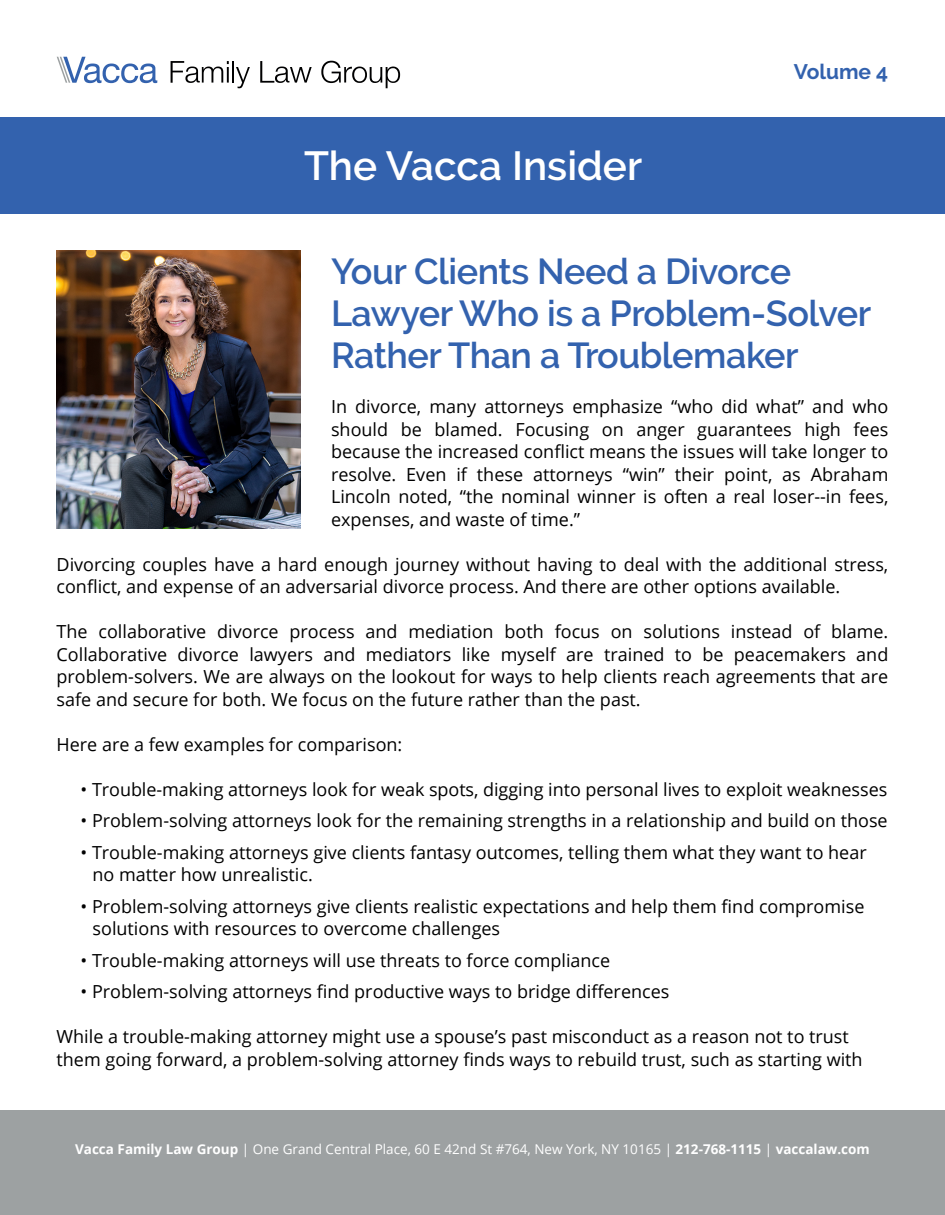
<style>
.page{position:relative;width:945px;height:1215px;background:#fff}
.page>*{position:absolute;margin:0;border:0;box-sizing:border-box;transform-origin:0 0}
.t1{font:600 40.5px "Raleway";color:#fff}
.t2{font:600 36px/42px "Raleway";letter-spacing:-.015em;color:#3362ae}
.t3{font:700 21px "Raleway";color:#3362ae}
.t4{font:18px/22.5px "Open Sans";color:#000001}
.t5{font:13.5px "Open Sans";color:#fff}
.s1{font-weight:700}
</style>
<div class="page">
<div style="left:0;top:117px;width:945px;height:97px;background:#3362ae"></div>
<svg style="left:171px;top:61px;width:58px;height:22px"></svg>
<hr style="left:232px;top:61px;width:2px;height:22px;background:#000001">
<svg style="left:236px;top:67px;width:14px;height:21px"></svg>
<svg style="left:260px;top:61px;width:52px;height:22px"></svg>
<svg style="left:321px;top:61px;width:79px;height:27px"></svg>
<svg style="left:57px;top:57px;width:100px;height:26px"></svg>
<div style="left:0;top:1110px;width:945px;height:105px;background:#9da1a2"></div>
<img style="left:57px;top:251px;width:244px;height:277px">
<h1 class="t1" style="left:304px;top:142px;width:340px">The Vacca Insider</h1>
<p class="t3" style="left:794px;top:60px;width:96px">Volume 4</p>
<h2 class="t2" style="left:331px;top:251px;width:542px">Your Clients Need a Divorce<br>Lawyer Who is a Problem-Solver<br>Rather Than a Troublemaker</h2>
<p class="t4" style="left:331px;top:395px;width:559px;text-align:justify">In divorce, many attorneys emphasize “who did what” and who should be blamed. Focusing on anger guarantees high fees because the increased conflict means the issues will take longer to resolve. Even if these attorneys “win” their point, as Abraham Lincoln noted, “the nominal winner is often a real loser--in fees, expenses, and waste of time.”</p>
<p class="t4" style="left:57px;top:553px;width:833px">Divorcing couples have a hard enough journey without having to deal with the additional stress, conflict, and expense of an adversarial divorce process. And there are other options available.</p>
<p class="t4" style="left:57px;top:620px;width:833px;text-align:justify">The collaborative divorce process and mediation both focus on solutions instead of blame.<br>Collaborative divorce lawyers and mediators like myself are trained to be peacemakers and problem-solvers. We are always on the lookout for ways to help clients reach agreements that are safe and secure for both. We focus on the future rather than the past.</p>
<p class="t4" style="left:57px;top:733px;width:347px">Here are a few examples for comparison:</p>
<p class="t4" style="left:81px;top:778px;width:808px">• Trouble-making attorneys look for weak spots, digging into personal lives to exploit weaknesses</p>
<p class="t4" style="left:81px;top:809px;width:809px">• Problem-solving attorneys look for the remaining strengths in a relationship and build on those</p>
<p class="t4" style="left:93px;top:841px;width:776px;text-indent:-12px">• Trouble-making attorneys give clients fantasy outcomes, telling them what they want to hear no matter how unrealistic.</p>
<p class="t4" style="left:93px;top:895px;width:773px;text-indent:-12px">• Problem-solving attorneys give clients realistic expectations and help them find compromise solutions with resources to overcome challenges</p>
<p class="t4" style="left:81px;top:949px;width:531px">• Trouble-making attorneys will use threats to force compliance</p>
<p class="t4" style="left:81px;top:980px;width:590px">• Problem-solving attorneys find productive ways to bridge differences</p>
<p class="t4" style="left:57px;top:1025px;width:808px">While a trouble-making attorney might use a spouse’s past misconduct as a reason not to trust them going forward, a problem-solving attorney finds ways to rebuild trust, such as starting with</p>
<p class="t5" style="left:75px;top:1140px;width:796px"><span class="s1">Vacca Family Law Group</span> | One Grand Central Place, 60 E 42nd St #764, New York, NY 10165 | <span class="s1">212-768-1115</span> | <span class="s1">vaccalaw.com</span></p>
</div>
